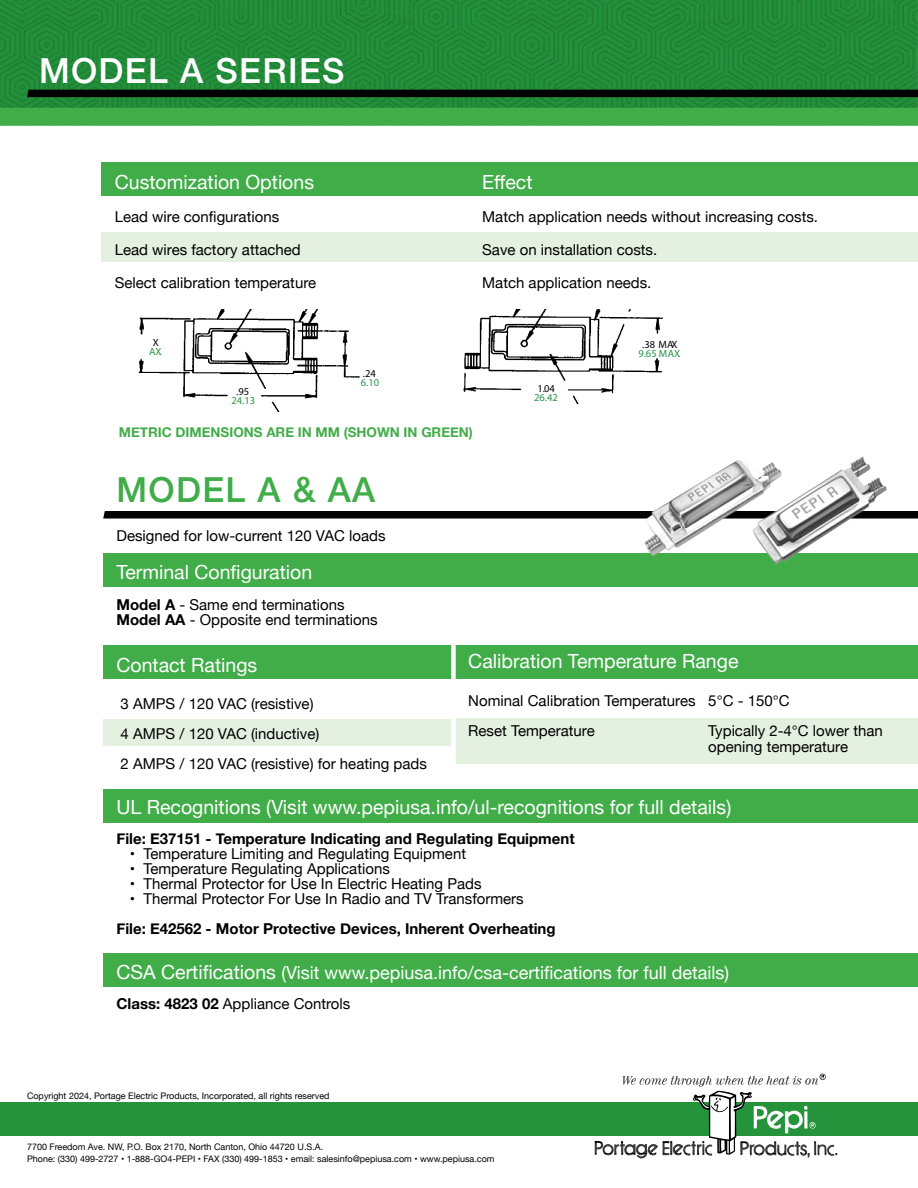
<style>
.page{position:relative;width:918px;height:1188px;background:#fff}
.page>*{position:absolute;margin:0;border:0;box-sizing:border-box;transform-origin:0 0}
.t1{font:500 34.5px "Helvetica Neue";letter-spacing:.04em;color:#fff}
.t2{font:500 34.5px "Helvetica Neue";letter-spacing:.04em;color:#41ad49}
.t3{font:19.5px "Helvetica Neue";color:#fff}
.t4{font:18px "Helvetica Neue";color:#fff}
.t5{font:15px/30px "Helvetica Neue";color:#000}
.t6{font:700 15px "Helvetica Neue";color:#000}
.t7{font:700 13.5px "Helvetica Neue";color:#41ad49}
.t8{font:10.5px "Myriad Pro";color:#269346}
.t9{font:10.5px "Myriad Pro";color:#000}
.t10{font:9px/12px "Helvetica Neue";color:#000}
.s1{font-weight:700}
.s2{font-size:19.5px}
</style>
<div class="page">
<div style="left:453px;top:719px;width:465px;height:45px;background:#e4f0e0"></div>
<div style="left:0;top:0;width:918px;height:117px;background:linear-gradient(to right,#218a38,#218a38)"></div>
<div style="left:0;top:108px;width:918px;height:18px;background:#41ad49"></div>
<div style="left:28px;top:90px;width:890px;height:7px;background:#000"></div>
<div style="left:0;top:1102px;width:918px;height:34px;background:#24933c"></div>
<svg style="left:595px;top:1074px;width:242px;height:85px"></svg>
<div style="left:101px;top:162px;width:817px;height:34px;background:#41ad49"></div>
<div style="left:101px;top:232px;width:817px;height:30px;background:#e4f0e0"></div>
<div style="left:103px;top:645px;width:815px;height:34px;background:#41ad49"></div>
<div style="left:103px;top:553px;width:815px;height:34px;background:#41ad49"></div>
<div style="left:103px;top:789px;width:815px;height:34px;background:#41ad49"></div>
<div style="left:103px;top:953px;width:815px;height:34px;background:#41ad49"></div>
<div style="left:104px;top:511px;width:814px;height:8px;background:#000"></div>
<div style="left:103px;top:719px;width:350px;height:27px;background:#e4f0e0"></div>
<div style="left:451px;top:641px;width:5px;height:123px;background:#fff"></div>
<img style="left:632px;top:456px;width:261px;height:109px">
<img style="left:138px;top:310px;width:222px;height:102px">
<img style="left:463px;top:310px;width:201px;height:94px">
<h1 class="t1" style="left:39px;top:42px;width:307px">MODEL A SERIES</h1>
<h2 class="t3" style="left:115px;top:168px;width:201px">Customization Options</h2>
<h2 class="t3" style="left:482px;top:168px;width:52px">Effect</h2>
<p class="t5" style="left:115px;top:203px;width:166px">Lead wire configurations</p>
<p class="t5" style="left:482px;top:203px;width:337px">Match application needs without increasing costs.</p>
<p class="t5" style="left:115px;top:236px;width:188px">Lead wires factory attached</p>
<p class="t5" style="left:482px;top:236px;width:177px">Save on installation costs.</p>
<p class="t5" style="left:115px;top:269px;width:203px">Select calibration temperature</p>
<p class="t5" style="left:482px;top:269px;width:171px">Match application needs.</p>
<p class="t9" style="left:153px;top:336px;width:7px">X</p>
<p class="t8" style="left:149px;top:345px;width:14px">AX.</p>
<p class="t9" style="left:236px;top:385px;width:15px">.95</p>
<p class="t8" style="left:232px;top:394px;width:25px">24.13</p>
<p class="t9" style="left:363px;top:367px;width:15px">.24</p>
<p class="t8" style="left:361px;top:376px;width:20px">6.10</p>
<p class="t7" style="left:119px;top:421px;width:355px">METRIC DIMENSIONS ARE IN MM (SHOWN IN GREEN)</p>
<p class="t9" style="left:537px;top:382px;width:19px">1.04</p>
<p class="t8" style="left:534px;top:391px;width:25px">26.42</p>
<p class="t9" style="left:642px;top:338px;width:37px">.38 MAX</p>
<p class="t8" style="left:638px;top:347px;width:44px">9.65 MAX.</p>
<h1 class="t2" style="left:116px;top:462px;width:260px">MODEL A &amp; AA</h1>
<p class="t5" style="left:116px;top:522px;width:271px">Designed for low-current 120 VAC loads</p>
<h2 class="t3" style="left:116px;top:558px;width:197px">Terminal Configuration</h2>
<p class="t5" style="left:116px;top:598px;width:263px;line-height:15px"><span class="s1">Model A</span> - Same end terminations<br><span class="s1">Model AA</span> - Opposite end terminations</p>
<h2 class="t3" style="left:116px;top:651px;width:142px">Contact Ratings</h2>
<p class="t5" style="left:121px;top:690px;width:308px">3 AMPS / 120 VAC (resistive)<br>4 AMPS / 120 VAC (inductive)<br>2 AMPS / 120 VAC (resistive) for heating pads</p>
<h2 class="t3" style="left:116px;top:793px;width:616px">UL Recognitions (Visit www.pepiusa.info/ul-recognitions for full details)</h2>
<p class="t6" style="left:116px;top:827px;width:460px">File: E37151 - Temperature Indicating and Regulating Equipment</p>
<p class="t5" style="left:130px;top:840px;width:338px">• Temperature Limiting and Regulating Equipment</p>
<p class="t5" style="left:130px;top:855px;width:261px">• Temperature Regulating Applications</p>
<p class="t5" style="left:130px;top:870px;width:353px">• Thermal Protector for Use In Electric Heating Pads</p>
<p class="t5" style="left:130px;top:885px;width:395px">• Thermal Protector For Use In Radio and TV Transformers</p>
<p class="t6" style="left:116px;top:917px;width:441px">File: E42562 - Motor Protective Devices, Inherent Overheating</p>
<p class="t4" style="left:116px;top:960px;width:614px"><span class="s2">CSA Certifications</span> (Visit www.pepiusa.info/csa-certifications for full details)</p>
<p class="t5" style="left:116px;top:990px;width:235px"><span class="s1">Class: 4823 02</span> Appliance Controls</p>
<h2 class="t3" style="left:468px;top:647px;width:272px">Calibration Temperature Range</h2>
<p class="t5" style="left:468px;top:686px;width:323px">Nominal Calibration Temperatures 5°C - 150°C<br>Reset Temperature</p>
<p class="t5" style="left:708px;top:723px;width:176px;line-height:16.5px">Typically 2-4°C lower than opening temperature</p>
<p class="t10" style="left:27px;top:1090px;width:304px">Copyright 2024, Portage Electric Products, Incorporated, all rights reserved</p>
<p class="t10" style="left:27px;top:1141px;width:469px">7700 Freedom Ave. NW, P.O. Box 2170, North Canton, Ohio 44720 U.S.A.<br>Phone: (330) 499-2727 • 1-888-GO4-PEPI • FAX (330) 499-1853 • email: salesinfo@pepiusa.com • www.pepiusa.com</p>
</div>
